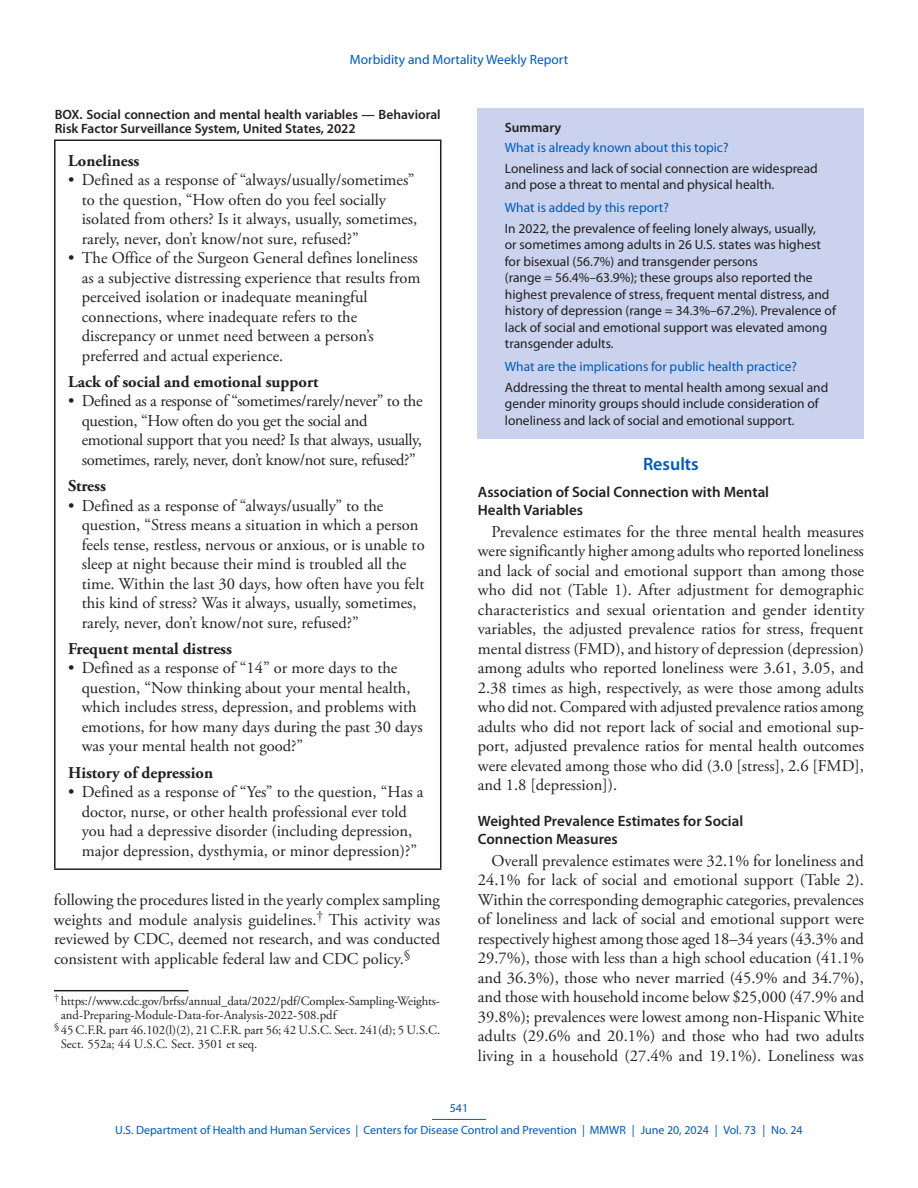
<style>
.page{position:relative;width:918px;height:1188px;background:#fff}
.page>*{position:absolute;margin:0;border:0;box-sizing:border-box;transform-origin:0 0}
.Heading_1{font:600 18px "Myriad Pro";color:#0059b7}
.Paragraph{font:16.5px/19.5px "Adobe Garamond Pro";color:#231f20;text-align:justify}
.bullet_in_a_box{font:16.5px/19.5px "Adobe Garamond Pro";color:#231f20}
.bullet_in_a_box-2{font:16.5px/19.5px "Adobe Garamond Pro";letter-spacing:-.02em;color:#231f20}
.box_subhead{font:700 16.5px "Adobe Garamond Pro";color:#231f20}
.Heading_2_after_Heading_1{font:600 15px/18px "Myriad Pro";color:#231f20}
.Heading_2{font:600 15px/18px "Myriad Pro";color:#231f20}
.Summary_Box_Text{font:13.5px/16.5px "Myriad Pro";color:#231f20}
.Summary_Box_Heading{font:13.5px "Myriad Pro";color:#0059b7}
.Box_Title{font:600 13.5px/15px "Myriad Pro";color:#231f20}
.Summary_Box_Ttile{font:600 13.5px "Myriad Pro";color:#231f20}
.Footnote{font:12.75px/14.2px "Adobe Garamond Pro";letter-spacing:-.01em;color:#231f20}
.footnote_no_rule_text_indent_1{font:12.75px/14.2px "Adobe Garamond Pro";letter-spacing:-.01em;color:#231f20}
.t1{font:12px/21.8px "Myriad Pro";color:#0059b7;text-align:center}
</style>
<div class="page">
<hr style="left:432px;top:1119px;width:54px;height:1px;background:#0059b7">
<hr style="left:54px;top:140px;width:387px;height:1px;background:#231f20">
<hr style="left:54px;top:141px;width:2px;height:727px;background:#231f20">
<hr style="left:440px;top:141px;width:1px;height:727px;background:#231f20">
<hr style="left:54px;top:868px;width:387px;height:2px;background:#231f20">
<hr style="left:54px;top:990px;width:134px;height:1px;background:#231f20">
<div style="left:478px;top:108px;width:386px;height:330px;background:#cad2ee"></div>
<p class="Summary_Box_Heading" style="left:350px;top:52px;width:220px">Morbidity and Mortality Weekly Report</p>
<p class="Box_Title" style="left:55px;top:107px;width:388px">BOX. Social connection and mental health variables — Behavioral<br>Risk Factor Surveillance System, United States, 2022</p>
<p class="box_subhead" style="left:68px;top:151px;width:73px">Loneliness</p>
<p class="bullet_in_a_box" style="left:82px;top:171px;width:337px;text-indent:-14px">• Defined as a response of “always/usually/sometimes” to the question, “How often do you feel socially isolated from others? Is it always, usually, sometimes, rarely, never, don’t know/not sure, refused?”</p>
<p class="bullet_in_a_box" style="left:82px;top:249px;width:340px;text-indent:-14px">• The Office of the Surgeon General defines loneliness as a subjective distressing experience that results from perceived isolation or inadequate meaningful connections, where inadequate refers to the discrepancy or unmet need between a person’s preferred and actual experience.</p>
<p class="box_subhead" style="left:68px;top:372px;width:252px">Lack of social and emotional support</p>
<p class="bullet_in_a_box-2" style="left:82px;top:392px;width:342px;text-indent:-14px">• Defined as a response of “sometimes/rarely/never” to the question, “How often do you get the social and emotional support that you need? Is that always, usually, sometimes, rarely, never, don’t know/not sure, refused?”</p>
<p class="box_subhead" style="left:68px;top:476px;width:39px">Stress</p>
<p class="bullet_in_a_box" style="left:82px;top:496px;width:344px;text-indent:-14px">• Defined as a response of “always/usually” to the question, “Stress means a situation in which a person feels tense, restless, nervous or anxious, or is unable to sleep at night because their mind is troubled all the time. Within the last 30 days, how often have you felt this kind of stress? Was it always, usually, sometimes, rarely, never, don’t know/not sure, refused?”</p>
<p class="box_subhead" style="left:68px;top:639px;width:165px">Frequent mental distress</p>
<p class="bullet_in_a_box" style="left:82px;top:659px;width:342px;text-indent:-14px">• Defined as a response of “14” or more days to the question, “Now thinking about your mental health, which includes stress, depression, and problems with emotions, for how many days during the past 30 days was your mental health not good?”</p>
<p class="box_subhead" style="left:68px;top:763px;width:146px">History of depression</p>
<p class="bullet_in_a_box" style="left:68px;top:783px;width:357px;text-align:center">• Defined as a response of “Yes” to the question, “Has a doctor, nurse, or other health professional ever told<br>you had a depressive disorder (including depression, major depression, dysthymia, or minor depression)?”</p>
<p class="Paragraph" style="left:54px;top:891px;width:388px">following the procedures listed in the yearly complex sampling weights and module analysis guidelines.<sup>†</sup> This activity was reviewed by CDC, deemed not research, and was conducted consistent with applicable federal law and CDC policy.<sup>§</sup></p>
<p class="Footnote" style="left:61px;top:994px;width:381px;text-indent:-7px"><sup>†</sup> https://www.cdc.gov/brfss/annual_data/2022/pdf/Complex-Sampling-Weights&shy;and-Preparing-Module-Data-for-Analysis-2022-508.pdf</p>
<p class="footnote_no_rule_text_indent_1" style="left:61px;top:1023px;width:381px;text-indent:-7px"><sup>§</sup> 45 C.F.R. part 46.102(l)(2), 21 C.F.R. part 56; 42 U.S.C. Sect. 241(d); 5 U.S.C.<br>Sect. 552a; 44 U.S.C. Sect. 3501 et seq.</p>
<h1 class="Summary_Box_Ttile" style="left:505px;top:120px;width:58px">Summary</h1>
<h1 class="Summary_Box_Heading" style="left:505px;top:140px;width:225px">What is already known about this topic?</h1>
<p class="Summary_Box_Text" style="left:505px;top:160px;width:314px">Loneliness and lack of social connection are widespread and pose a threat to mental and physical health.</p>
<h1 class="Summary_Box_Heading" style="left:505px;top:200px;width:165px">What is added by this report?</h1>
<p class="Summary_Box_Text" style="left:505px;top:220px;width:333px">In 2022, the prevalence of feeling lonely always, usually,<br>or sometimes among adults in 26 U.S. states was highest for bisexual (56.7%) and transgender persons<br>(range = 56.4%–63.9%); these groups also reported the highest prevalence of stress, frequent mental distress, and history of depression (range = 34.3%–67.2%). Prevalence of lack of social and emotional support was elevated among transgender adults.</p>
<h1 class="Summary_Box_Heading" style="left:505px;top:359px;width:294px">What are the implications for public health practice?</h1>
<p class="Summary_Box_Text" style="left:505px;top:379px;width:325px">Addressing the threat to mental health among sexual and gender minority groups should include consideration of loneliness and lack of social and emotional support.</p>
<h1 class="Heading_1" style="left:643px;top:454px;width:57px">Results</h1>
<h2 class="Heading_2_after_Heading_1" style="left:478px;top:483px;width:293px">Association of Social Connection with Mental<br>Health Variables</h2>
<p class="Paragraph" style="left:478px;top:522px;width:388px;text-indent:13px">Prevalence estimates for the three mental health measures were significantly higher among adults who reported loneliness and lack of social and emotional support than among those who did not (Table 1). After adjustment for demographic characteristics and sexual orientation and gender identity variables, the adjusted prevalence ratios for stress, frequent mental distress (FMD), and history of depression (depression) among adults who reported loneliness were 3.61, 3.05, and 2.38 times as high, respectively, as were those among adults who did not. Compared with adjusted prevalence ratios among adults who did not report lack of social and emotional sup&shy;port, adjusted prevalence ratios for mental health outcomes were elevated among those who did (3.0 [stress], 2.6 [FMD], and 1.8 [depression]).</p>
<h2 class="Heading_2" style="left:478px;top:812px;width:267px">Weighted Prevalence Estimates for Social<br>Connection Measures</h2>
<p class="Paragraph" style="left:478px;top:851px;width:388px;text-indent:13px">Overall prevalence estimates were 32.1% for loneliness and 24.1% for lack of social and emotional support (Table 2).<br>Within the corresponding demographic categories, prevalences of loneliness and lack of social and emotional support were respectively highest among those aged 18–34 years (43.3% and 29.7%), those with less than a high school education (41.1% and 36.3%), those who never married (45.9% and 34.7%), and those with household income below $25,000 (47.9% and 39.8%); prevalences were lowest among non-Hispanic White adults (29.6% and 20.1%) and those who had two adults living in a household (27.4% and 19.1%). Loneliness was</p>
<p class="t1" style="left:115px;top:1098px;width:689px">541<br>U.S. Department of Health and Human Services | Centers for Disease Control and Prevention | MMWR | June 20, 2024 | Vol. 73 | No. 24</p>
</div>
